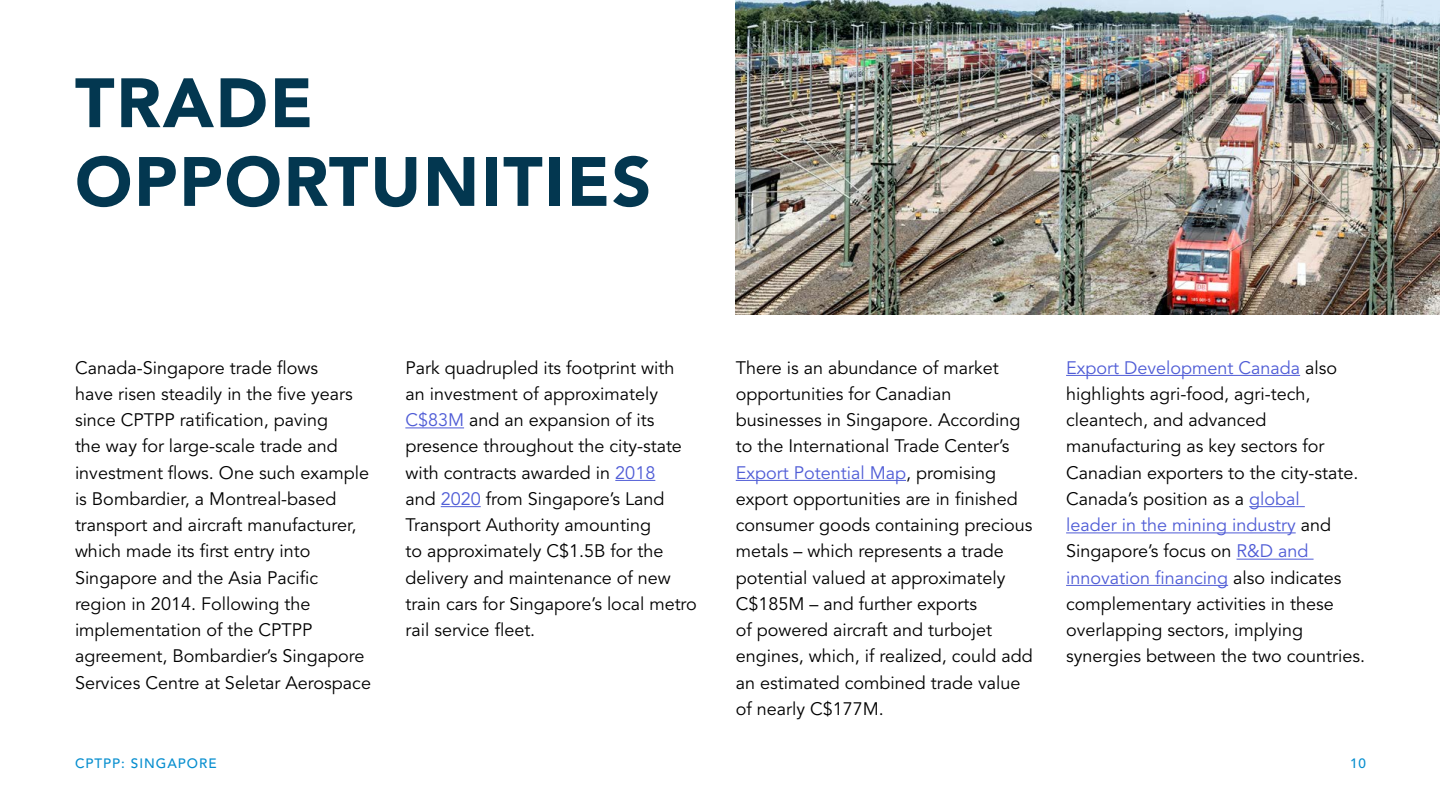
<style>
.page{position:relative;width:1440px;height:810px;background:#fff}
.page>*{position:absolute;margin:0;border:0;box-sizing:border-box;transform-origin:0 0}
.t1{font:900 69px/78.8px "Avenir LT Std";letter-spacing:.025em;color:#033750}
.t2{font:18px/26.2px "Avenir LT Std";color:#000}
.t3{font:500 13.5px "Avenir LT Std";letter-spacing:.075em;color:#068ecf}
.s1{color:#4f5cd6}
</style>
<div class="page">
<hr style="left:405px;top:427px;width:59px;height:1px;background:#4f5cd6">
<hr style="left:615px;top:480px;width:40px;height:1px;background:#4f5cd6">
<hr style="left:441px;top:506px;width:40px;height:1px;background:#4f5cd6">
<hr style="left:736px;top:480px;width:170px;height:1px;background:#4f5cd6">
<hr style="left:1066px;top:375px;width:234px;height:1px;background:#4f5cd6">
<hr style="left:1249px;top:506px;width:56px;height:1px;background:#4f5cd6">
<hr style="left:1066px;top:532px;width:230px;height:1px;background:#4f5cd6">
<hr style="left:1237px;top:559px;width:77px;height:1px;background:#4f5cd6">
<hr style="left:1066px;top:585px;width:162px;height:1px;background:#4f5cd6">
<img style="left:736px;top:0;width:704px;height:315px">
<h1 class="t1" style="left:75px;top:64px;width:578px">TRADE<br>OPPORTUNITIES</h1>
<p class="t2" style="left:75px;top:355px;width:298px">Canada-Singapore trade flows<br>have risen steadily in the five years since CPTPP ratification, paving<br>the way for large-scale trade and investment flows. One such example is Bombardier, a Montreal‑based transport and aircraft manufacturer, which made its first entry into Singapore and the Asia Pacific region in 2014. Following the implementation of the CPTPP agreement, Bombardier’s Singapore Services Centre at Seletar Aerospace</p>
<p class="t2" style="left:405px;top:355px;width:293px">Park quadrupled its footprint with an investment of approximately<br><span class="s1">C$83M</span> and an expansion of its presence throughout the city-state with contracts awarded in <span class="s1">2018<br></span>and <span class="s1">2020</span> from Singapore’s Land<br>Transport Authority amounting<br>to approximately C$1.5B for the delivery and maintenance of new train cars for Singapore’s local metro rail service fleet.</p>
<p class="t2" style="left:736px;top:355px;width:299px">There is an abundance of market opportunities for Canadian businesses in Singapore. According to the International Trade Center’s<br><span class="s1">Export Potential Map</span>, promising export opportunities are in finished consumer goods containing precious metals – which represents a trade potential valued at approximately<br>C$185M – and further exports<br>of powered aircraft and turbojet engines, which, if realized, could add an estimated combined trade value of nearly C$177M.</p>
<p class="t2" style="left:1066px;top:355px;width:300px"><span class="s1">Export Development Canada</span> also highlights agri-food, agri‑tech, cleantech, and advanced manufacturing as key sectors for Canadian exporters to the city‑state.<br>Canada’s position as a <span class="s1">global<br>leader in the mining industry</span> and Singapore’s focus on <span class="s1">R&amp;D and innovation financing</span> also indicates complementary activities in these overlapping sectors, implying synergies between the two countries.</p>
<p class="t3" style="left:75px;top:756px;width:143px">CPTPP: SINGAPORE</p>
<p class="t3" style="left:1350px;top:756px;width:18px">10</p>
</div>
